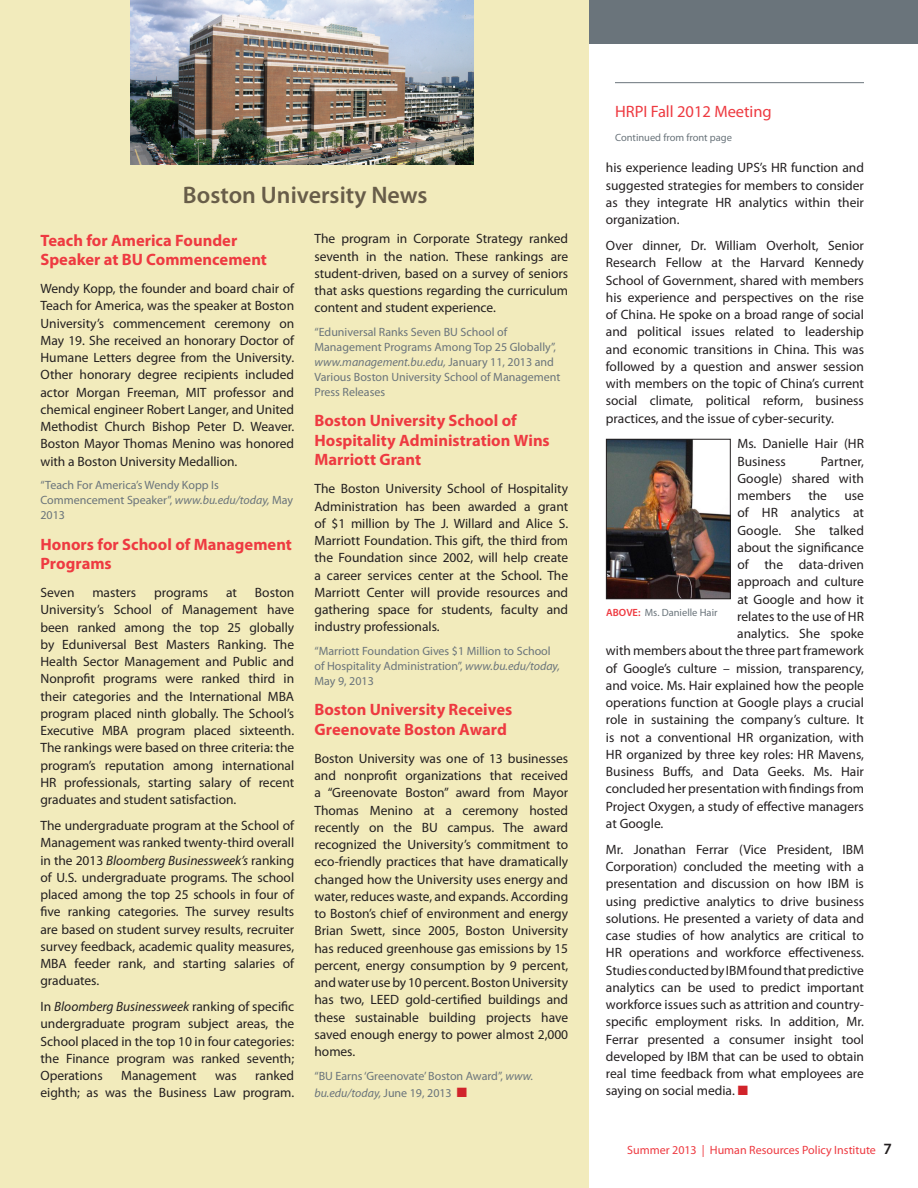
<style>
.page{position:relative;width:918px;height:1188px;background:#fff}
.page>*{position:absolute;margin:0;border:0;box-sizing:border-box;transform-origin:0 0}
.t1{font:600 24px "Myriad Pro";color:#685d49}
.t2{font:700 16.5px/19.5px "Myriad Pro";color:#ee3a41}
.t3{font:16.5px "Myriad Pro";color:#ee3a41}
.t4{font:13.5px/17.2px "Myriad Pro";color:#231f20;text-align:justify}
.t5{font:12px/15px "Myriad Pro";color:#6a747b}
.t6{font:12px "Myriad Pro";color:#ee3a41}
.t7{font:10.5px "Myriad Pro";color:#6a747b}
.s1{font-style:italic}
.s2{color:#d1232a}
.s3{font-weight:600;color:#ee3a41}
.s4{font-weight:600;font-size:15.75px;color:#231f20}
</style>
<div class="page">
<div style="left:0;top:0;width:918px;height:43px;background:#6a747b"></div>
<div style="left:0;top:0;width:588px;height:1188px;background:#f2ebbc"></div>
<img style="left:131px;top:0;width:343px;height:165px">
<hr style="left:615px;top:82px;width:249px;height:1px;background:#6a747b">
<img style="left:608px;top:441px;width:120px;height:156px">
<div style="left:606px;top:439px;width:124px;height:160px;border:1px solid #231f20"></div>
<h1 class="t1" style="left:183px;top:180px;width:246px">Boston University News</h1>
<p class="t2" style="left:40px;top:230px;width:228px">Teach for America Founder<br>Speaker at BU Commencement</p>
<p class="t4" style="left:40px;top:280px;width:255px">Wendy Kopp, the founder and board chair of Teach for America, was the speaker at Boston University’s commencement ceremony on May 19. She received an honorary Doctor of Humane Letters degree from the University.<br>Other honorary degree recipients included actor Morgan Freeman, MIT professor and chemical engineer Robert Langer, and United Methodist Church Bishop Peter D. Weaver.<br>Boston Mayor Thomas Menino was honored with a Boston University Medallion.</p>
<p class="t5" style="left:40px;top:478px;width:254px">“Teach For America’s Wendy Kopp Is<br>Commencement Speaker”, <span class="s1">www.bu.edu/today,</span> May<br>2013</p>
<p class="t2" style="left:40px;top:534px;width:253px">Honors for School of Management<br>Programs</p>
<p class="t4" style="left:40px;top:584px;width:36px">Seven</p>
<p class="t4" style="left:92px;top:584px;width:45px">masters</p>
<p class="t4" style="left:154px;top:584px;width:56px">programs</p>
<p class="t4" style="left:226px;top:584px;width:12px">at</p>
<p class="t4" style="left:40px;top:584px;width:255px;text-indent:214px">Boston University’s School of Management have been ranked among the top 25 globally by Eduniversal Best Masters Ranking. The Health Sector Management and Public and Nonprofit programs were ranked third in their categories and the International MBA program placed ninth globally. The School’s Executive MBA program placed sixteenth.<br>The rankings were based on three criteria: the program’s reputation among international HR professionals, starting salary of recent graduates and student satisfaction.</p>
<p class="t4" style="left:40px;top:817px;width:255px">The undergraduate program at the School of Management was ranked twenty-third overall in the 2013 <span class="s1">Bloomberg Businessweek’s</span> ranking of U.S. undergraduate programs. The school placed among the top 25 schools in four of five ranking categories. The survey results are based on student survey results, recruiter survey feedback, academic quality measures, MBA feeder rank, and starting salaries of graduates.</p>
<p class="t4" style="left:40px;top:998px;width:255px">In <span class="s1">Bloomberg Businessweek</span> ranking of specific undergraduate program subject areas, the School placed in the top 10 in four categories: the Finance program was ranked seventh; Operations</p>
<p class="t4" style="left:40px;top:1067px;width:255px;text-align:right">ranked<br>eighth; as was the Business Law program.</p>
<p class="t4" style="left:121px;top:1067px;width:77px">Management</p>
<p class="t4" style="left:215px;top:1067px;width:23px">was</p>
<p class="t4" style="left:314px;top:230px;width:255px">The program in Corporate Strategy ranked seventh in the nation. These rankings are student-driven, based on a survey of seniors that asks questions regarding the curriculum content and student experience.</p>
<p class="t5" style="left:314px;top:324px;width:248px">“Eduniversal Ranks Seven BU School of Management Programs Among Top 25 Globally”, <span class="s1">www.management.bu.edu,</span> January 11, 2013 and Various Boston University School of Management Press Releases</p>
<p class="t2" style="left:314px;top:410px;width:237px">Boston University School of<br>Hospitality Administration Wins<br>Marriott Grant</p>
<p class="t4" style="left:314px;top:480px;width:255px">The Boston University School of Hospitality Administration has been awarded a grant of $1 million by The J. Willard and Alice S.<br>Marriott Foundation. This gift, the third from the Foundation since 2002, will help create a career services center at the School. The Marriott Center will provide resources and gathering space for students, faculty and industry professionals.</p>
<p class="t5" style="left:314px;top:643px;width:247px">“Marriott Foundation Gives $1 Million to School of Hospitality Administration”, <span class="s1">www.bu.edu/today,<br></span>May 9, 2013</p>
<p class="t2" style="left:314px;top:699px;width:199px">Boston University Receives<br>Greenovate Boston Award</p>
<p class="t4" style="left:314px;top:749px;width:255px">Boston University was one of 13 businesses and nonprofit organizations that received a “Greenovate Boston” award from Mayor Thomas Menino at a ceremony hosted recently on the BU campus. The award recognized the University’s commitment to eco-friendly practices that have dramatically changed how the University uses energy and water, reduces waste, and expands. According to Boston’s chief of environment and energy Brian Swett, since 2005, Boston University has reduced greenhouse gas emissions by 15 percent, energy consumption by 9 percent, and water use by 10 percent. Boston University has two, LEED gold-certified buildings and these sustainable building projects have saved enough energy to power almost 2,000 homes.</p>
<p class="t5" style="left:314px;top:1067px;width:220px;line-height:17.2px">“BU Earns ‘Greenovate’ Boston Award”, <span class="s1">www. bu.edu/today,</span> June 19, 2013 <span class="s2">■</span></p>
<p class="t3" style="left:615px;top:101px;width:158px">HRPI Fall 2012 Meeting</p>
<p class="t7" style="left:615px;top:131px;width:118px">Continued from front page</p>
<p class="t4" style="left:606px;top:159px;width:260px">his experience leading UPS’s HR function and suggested strategies for members to consider as they integrate HR analytics within their organization.</p>
<p class="t4" style="left:606px;top:237px;width:260px">Over dinner, Dr. William Overholt, Senior Research Fellow at the Harvard Kennedy School of Government, shared with members his experience and perspectives on the rise of China. He spoke on a broad range of social and political issues related to leadership and economic transitions in China. This was followed by a question and answer session with members on the topic of China’s current social climate, political reform, business practices, and the issue of cyber-security.</p>
<p class="t4" style="left:738px;top:435px;width:128px">Ms. Danielle Hair (HR<br>Business</p>
<p class="t4" style="left:738px;top:452px;width:128px;text-indent:83px">Partner, Google) shared with members</p>
<p class="t4" style="left:808px;top:487px;width:20px">the</p>
<p class="t4" style="left:844px;top:487px;width:21px">use</p>
<p class="t4" style="left:738px;top:504px;width:128px">of HR analytics at</p>
<p class="t4" style="left:738px;top:521px;width:128px">Google. She talked</p>
<p class="t4" style="left:738px;top:539px;width:128px">about the significance</p>
<p class="t4" style="left:738px;top:556px;width:128px">of the data-driven</p>
<p class="t4" style="left:738px;top:573px;width:128px">approach and culture</p>
<p class="t4" style="left:738px;top:590px;width:128px">at Google and how it</p>
<p class="t4" style="left:737px;top:608px;width:128px">relates to the use of HR</p>
<p class="t4" style="left:737px;top:625px;width:128px">analytics. She spoke</p>
<p class="t4" style="left:606px;top:642px;width:260px">with members about the three part framework</p>
<p class="t4" style="left:606px;top:659px;width:260px">of Google’s culture – mission, transparency,</p>
<p class="t4" style="left:606px;top:677px;width:260px">and voice. Ms. Hair explained how the people</p>
<p class="t4" style="left:606px;top:694px;width:260px">operations function at Google plays a crucial</p>
<p class="t4" style="left:606px;top:711px;width:260px">role in sustaining the company’s culture. It</p>
<p class="t4" style="left:606px;top:728px;width:260px">is not a conventional HR organization, with</p>
<p class="t4" style="left:606px;top:746px;width:260px">HR organized by three key roles: HR Mavens,</p>
<p class="t4" style="left:606px;top:763px;width:260px">Business Buffs, and Data Geeks. Ms. Hair</p>
<p class="t4" style="left:606px;top:780px;width:260px">concluded her presentation with findings from</p>
<p class="t4" style="left:606px;top:797px;width:260px">Project Oxygen, a study of effective managers</p>
<p class="t4" style="left:606px;top:815px;width:59px">at Google.</p>
<p class="t4" style="left:606px;top:841px;width:260px">Mr. Jonathan Ferrar (Vice President, IBM Corporation) concluded the meeting with a presentation and discussion on how IBM is using predictive analytics to drive business solutions. He presented a variety of data and case studies of how analytics are critical to HR operations and workforce effectiveness.<br>Studies conducted by IBM found that predictive analytics can be used to predict important workforce issues such as attrition and country&shy;specific employment risks. In addition, Mr.<br>Ferrar presented a consumer insight tool developed by IBM that can be used to obtain real time feedback from what employees are saying on social media. <span class="s2">■</span></p>
<p class="t7" style="left:606px;top:606px;width:113px"><span class="s3">ABOVE:</span> Ms. Danielle Hair</p>
<p class="t6" style="left:627px;top:1143px;width:266px">Summer 2013 | Human Resources Policy Institute <span class="s4">7</span></p>
</div>
